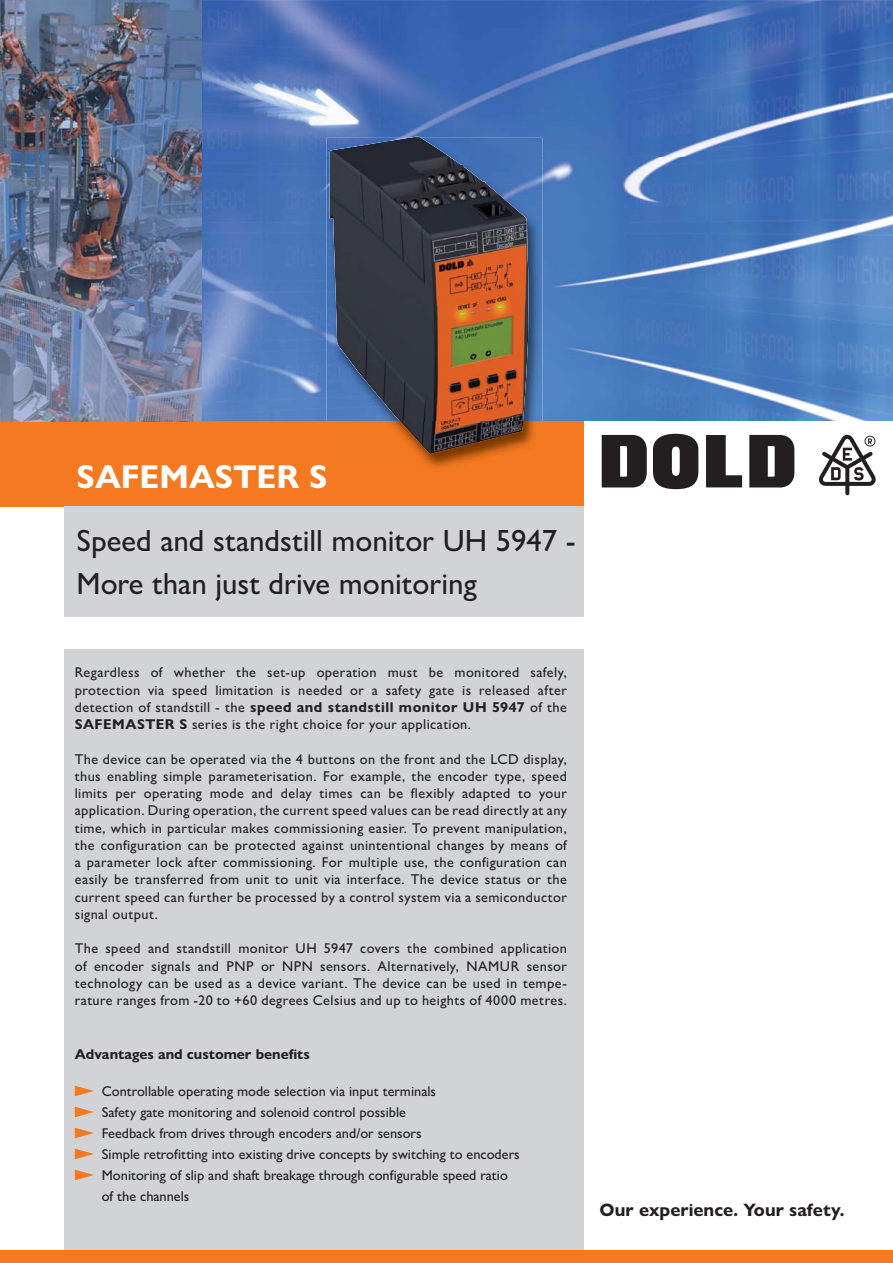
<style>
.page{position:relative;width:893px;height:1263px;background:#fff}
.page>*{position:absolute;margin:0;border:0;box-sizing:border-box;transform-origin:0 0}
.t1{font:700 33.3px "Gill Sans Nova";color:#fff}
.t2{font:500 30.75px/43.5px "Gill Sans Nova";color:#231f20}
.t3{font:700 18px "Gill Sans Nova";color:#231f20}
.t4{font:500 14.25px/17.2px "Gill Sans Nova";color:#231f20;text-align:justify}
.t5{font:700 14.25px "Gill Sans Nova";color:#231f20}
.s1{font-weight:700}
</style>
<div class="page">
<div style="left:64px;top:650px;width:519px;height:613px;background:#d1d3d4"></div>
<div style="left:0;top:421px;width:583px;height:85px;background:#f47920"></div>
<div style="left:64px;top:506px;width:519px;height:111px;background:#d1d3d4"></div>
<div style="left:0;top:1250px;width:893px;height:13px;background:#f47920"></div>
<img style="left:201px;top:0;width:692px;height:158px">
<img style="left:201px;top:158px;width:125px;height:263px">
<img style="left:542px;top:158px;width:351px;height:263px">
<img style="left:326px;top:138px;width:216px;height:330px">
<svg style="left:409px;top:136px;width:12px;height:2px"></svg>
<img style="left:399px;top:421px;width:124px;height:33px">
<img style="left:329px;top:138px;width:199px;height:283px">
<img style="left:0;top:0;width:201px;height:421px">
<svg style="left:706px;top:435px;width:36px;height:52px"></svg>
<svg style="left:653px;top:434px;width:45px;height:55px"></svg>
<svg style="left:749px;top:435px;width:45px;height:52px"></svg>
<svg style="left:602px;top:435px;width:45px;height:52px"></svg>
<svg style="left:819px;top:435px;width:56px;height:60px"></svg>
<svg style="left:75px;top:1086px;width:19px;height:10px"></svg>
<svg style="left:75px;top:1107px;width:19px;height:10px"></svg>
<svg style="left:75px;top:1128px;width:19px;height:10px"></svg>
<svg style="left:75px;top:1149px;width:19px;height:10px"></svg>
<svg style="left:75px;top:1170px;width:19px;height:10px"></svg>
<h1 class="t1" style="left:76px;top:465px;width:253px">SAFEMASTER S</h1>
<h2 class="t2" style="left:76px;top:522px;width:501px">Speed and standstill monitor UH 5947 -<br>More than just drive monitoring</h2>
<p class="t4" style="left:75px;top:665px;width:494px">Regardless of whether the set-up operation must be monitored safely, protection via speed limitation is needed or a safety gate is released after detection of standstill - the <span class="s1">speed and standstill monitor UH 5947</span> of the <span class="s1">SAFEMASTER S</span> series is the right choice for your application.</p>
<p class="t4" style="left:75px;top:752px;width:494px">The device can be operated via the 4 buttons on the front and the LCD display, thus enabling simple parameterisation. For example, the encoder type, speed limits per operating mode and delay times can be flexibly adapted to your application. During operation, the current speed values can be read directly at any time, which in particular makes commissioning easier. To prevent manipulation, the configuration can be protected against unintentional changes by means of a parameter lock after commissioning. For multiple use, the configuration can easily be transferred from unit to unit via interface. The device status or the current speed can further be processed by a control system via a semiconductor signal output.</p>
<p class="t4" style="left:75px;top:942px;width:494px">The speed and standstill monitor UH 5947 covers the combined application of encoder signals and PNP or NPN sensors. Alternatively, NAMUR sensor technology can be used as a device variant. The device can be used in tempe&shy;rature ranges from -20 to +60 degrees Celsius and up to heights of 4000 metres.</p>
<p class="t5" style="left:75px;top:1049px;width:237px">Advantages and customer benefits</p>
<p class="t4" style="left:102px;top:1083px;width:419px;line-height:21px;text-align:left">Controllable operating mode selection via input terminals<br>Safety gate monitoring and solenoid control possible<br>Feedback from drives through encoders and/or sensors<br>Simple retrofitting into existing drive concepts by switching to encoders Monitoring of slip and shaft breakage through configurable speed ratio of the channels</p>
<p class="t3" style="left:599px;top:1204px;width:246px">Our experience. Your safety.</p>
</div>
